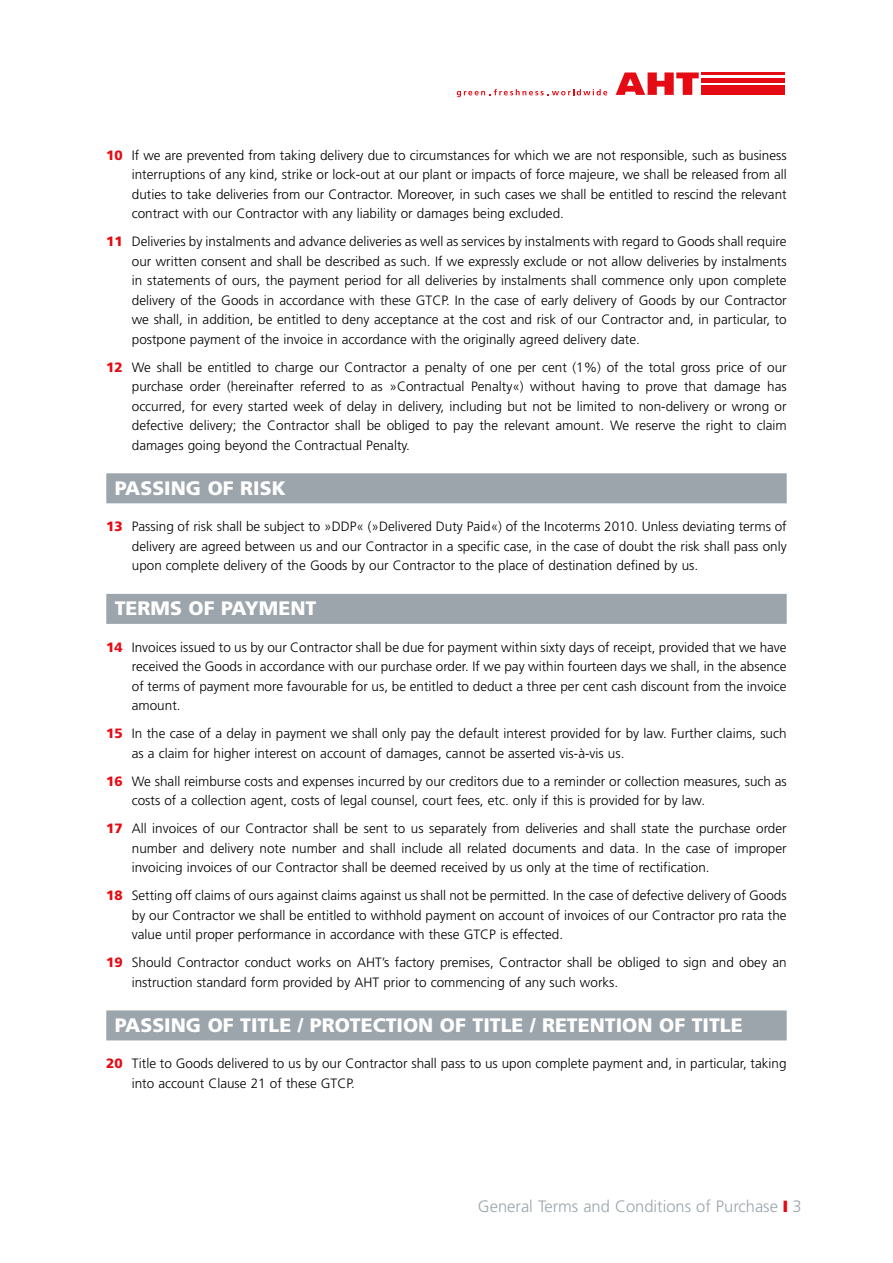
<style>
.page{position:relative;width:893px;height:1263px;background:#fff}
.page>*{position:absolute;margin:0;border:0;box-sizing:border-box;transform-origin:0 0}
.t1{font:900 19.5px "Frutiger LT";color:#fff}
.t2{font:300 16.5px "Frutiger LT";color:#9ba5ab}
.t3{font:300 13.5px/19.5px "Frutiger LT";color:#000;text-align:justify}
.s1{font-weight:900;color:#e50b14}
.s2{color:#e50b14}
</style>
<div class="page">
<svg style="left:616px;top:72px;width:83px;height:23px"></svg>
<div style="left:701px;top:78px;width:84px;height:5px;background:#e50b14"></div>
<div style="left:701px;top:86px;width:84px;height:9px;background:#e50b14"></div>
<hr style="left:701px;top:73px;width:84px;height:2px;background:#e50b14">
<svg style="left:457px;top:89px;width:150px;height:8px"></svg>
<div style="left:106px;top:473px;width:681px;height:30px;background:#9ba5ab"></div>
<div style="left:106px;top:594px;width:681px;height:30px;background:#9ba5ab"></div>
<div style="left:106px;top:1010px;width:681px;height:30px;background:#9ba5ab"></div>
<p class="t3" style="left:132px;top:145px;width:656px;text-indent:-26px"><span class="s1">10</span> If we are prevented from taking delivery due to circumstances for which we are not responsible, such as business interruptions of any kind, strike or lock-out at our plant or impacts of force majeure, we shall be released from all duties to take deliveries from our Contractor. Moreover, in such cases we shall be entitled to rescind the relevant contract with our Contractor with any liability or damages being excluded.</p>
<p class="t3" style="left:132px;top:232px;width:656px;text-indent:-26px"><span class="s1">11</span> Deliveries by instalments and advance deliveries as well as services by instalments with regard to Goods shall require our written consent and shall be described as such. If we expressly exclude or not allow deliveries by instalments in statements of ours, the payment period for all deliveries by instalments shall commence only upon complete delivery of the Goods in accordance with these GTCP. In the case of early delivery of Goods by our Contractor we shall, in addition, be entitled to deny acceptance at the cost and risk of our Contractor and, in particular, to postpone payment of the invoice in accordance with the originally agreed delivery date.</p>
<p class="t3" style="left:132px;top:357px;width:656px;text-indent:-26px"><span class="s1">12</span> We shall be entitled to charge our Contractor a penalty of one per cent (1%) of the total gross price of our purchase order (hereinafter referred to as »Contractual Penalty«) without having to prove that damage has occurred, for every started week of delay in delivery, including but not be limited to non-delivery or wrong or defective delivery; the Contractor shall be obliged to pay the relevant amount. We reserve the right to claim damages going beyond the Contractual Penalty.</p>
<h1 class="t1" style="left:115px;top:476px;width:172px">PASSING OF RISK</h1>
<p class="t3" style="left:132px;top:517px;width:656px;text-indent:-26px"><span class="s1">13</span> Passing of risk shall be subject to »DDP« (»Delivered Duty Paid«) of the Incoterms 2010. Unless deviating terms of delivery are agreed between us and our Contractor in a specific case, in the case of doubt the risk shall pass only upon complete delivery of the Goods by our Contractor to the place of destination defined by us.</p>
<h1 class="t1" style="left:115px;top:596px;width:203px">TERMS OF PAYMENT</h1>
<p class="t3" style="left:132px;top:637px;width:656px;text-indent:-26px"><span class="s1">14</span> Invoices issued to us by our Contractor shall be due for payment within sixty days of receipt, provided that we have received the Goods in accordance with our purchase order. If we pay within fourteen days we shall, in the absence of terms of payment more favourable for us, be entitled to deduct a three per cent cash discount from the invoice amount.</p>
<p class="t3" style="left:132px;top:724px;width:656px;text-indent:-26px"><span class="s1">15</span> In the case of a delay in payment we shall only pay the default interest provided for by law. Further claims, such as a claim for higher interest on account of damages, cannot be asserted vis-à-vis us.</p>
<p class="t3" style="left:132px;top:771px;width:656px;text-indent:-26px"><span class="s1">16</span> We shall reimburse costs and expenses incurred by our creditors due to a reminder or collection measures, such as costs of a collection agent, costs of legal counsel, court fees, etc. only if this is provided for by law.</p>
<p class="t3" style="left:132px;top:819px;width:656px;text-indent:-26px"><span class="s1">17</span> All invoices of our Contractor shall be sent to us separately from deliveries and shall state the purchase order number and delivery note number and shall include all related documents and data. In the case of improper invoicing invoices of our Contractor shall be deemed received by us only at the time of rectification.</p>
<p class="t3" style="left:132px;top:886px;width:656px;text-indent:-26px"><span class="s1">18</span> Setting off claims of ours against claims against us shall not be permitted. In the case of defective delivery of Goods by our Contractor we shall be entitled to withhold payment on account of invoices of our Contractor pro rata the value until proper performance in accordance with these GTCP is effected.</p>
<p class="t3" style="left:132px;top:953px;width:656px;text-indent:-26px"><span class="s1">19</span> Should Contractor conduct works on AHT’s factory premises, Contractor shall be obliged to sign and obey an instruction standard form provided by AHT prior to commencing of any such works.</p>
<h1 class="t1" style="left:115px;top:1013px;width:629px">PASSING OF TITLE / PROTECTION OF TITLE / RETENTION OF TITLE</h1>
<p class="t3" style="left:132px;top:1054px;width:656px;text-indent:-26px"><span class="s1">20</span> Title to Goods delivered to us by our Contractor shall pass to us upon complete payment and, in particular, taking into account Clause 21 of these GTCP.</p>
<p class="t2" style="left:478px;top:1197px;width:325px">General Terms and Conditions of Purchase <span class="s2">❙</span> 3</p>
</div>
